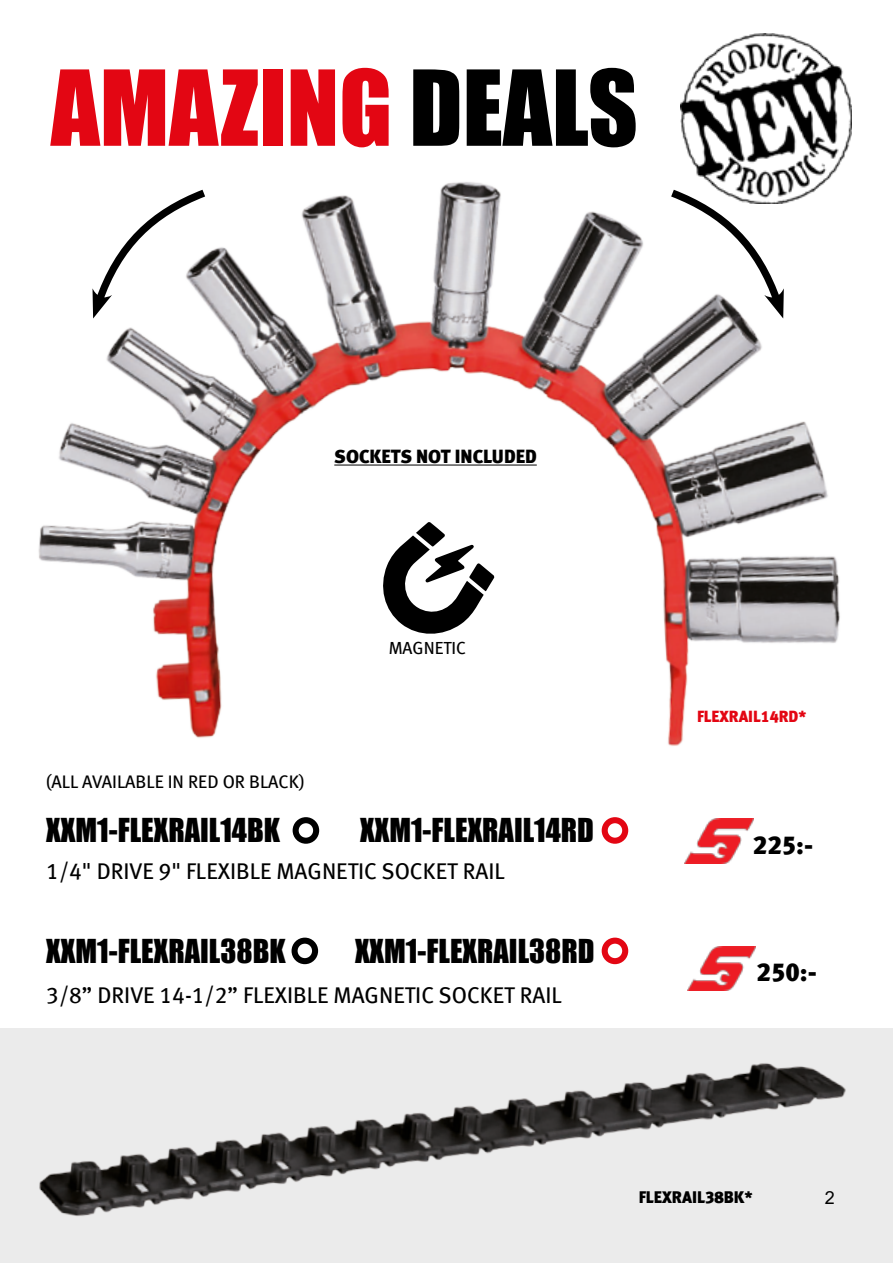
<style>
.page{position:relative;width:893px;height:1263px;background:#fff}
.page>*{position:absolute;margin:0;border:0;box-sizing:border-box;transform-origin:0 0}
.t1{font:96.6px "Impact";color:#e30613}
.t2{font:30.3px "Impact";color:#000}
.t3{font:25.8px "Meta Black LF";color:#000}
.t4{font:22.65px "Meta Book LF";color:#000}
.t5{font:18.9px "Meta Black LF";color:#000}
.t6{font:18.15px "Meta Book LF";color:#000}
.t7{font:18px "Arial";color:#000}
.t8{font:17.55px "Meta Book LF";color:#000}
.t9{font:16.65px "Meta Black LF";color:#000}
.t10{font:16.05px "Meta Black LF";color:#e30613}
.s1{color:#000}
</style>
<div class="page">
<img style="left:38px;top:182px;width:802px;height:564px">
<img style="left:681px;top:34px;width:170px;height:169px">
<hr style="left:334px;top:465px;width:203px;height:1px;background:#000">
<svg style="left:663px;top:184px;width:124px;height:134px"></svg>
<svg style="left:89px;top:184px;width:124px;height:134px"></svg>
<svg style="left:378px;top:522px;width:117px;height:115px"></svg>
<div style="left:293px;top:817px;width:26px;height:27px;border:6px solid #000;border-radius:50%"></div>
<div style="left:602px;top:817px;width:26px;height:27px;border:6px solid #e30613;border-radius:50%"></div>
<div style="left:292px;top:938px;width:26px;height:26px;border:6px solid #000;border-radius:50%"></div>
<div style="left:602px;top:938px;width:26px;height:26px;border:6px solid #e30613;border-radius:50%"></div>
<div style="left:0;top:1029px;width:893px;height:234px;background:#ebebeb"></div>
<img style="left:7px;top:1028px;width:864px;height:188px">
<img style="left:685px;top:819px;width:68px;height:44px">
<img style="left:687px;top:946px;width:68px;height:45px">
<h1 class="t1" style="left:51px;top:33px;width:589px">AMAZING <span class="s1">DEALS</span></h1>
<p class="t5" style="left:334px;top:445px;width:204px">SOCKETS NOT INCLUDED</p>
<p class="t6" style="left:46px;top:771px;width:260px">(ALL AVAILABLE IN RED OR BLACK)</p>
<p class="t8" style="left:389px;top:637px;width:79px">MAGNETIC</p>
<h2 class="t2" style="left:46px;top:807px;width:235px">XXM1-FLEXRAIL14BK</h2>
<h2 class="t2" style="left:360px;top:807px;width:235px">XXM1-FLEXRAIL14RD</h2>
<p class="t4" style="left:46px;top:858px;width:460px">1/4" DRIVE 9" FLEXIBLE MAGNETIC SOCKET RAIL</p>
<h2 class="t2" style="left:46px;top:927px;width:241px">XXM1-FLEXRAIL38BK</h2>
<h2 class="t2" style="left:355px;top:927px;width:241px">XXM1-FLEXRAIL38RD</h2>
<p class="t4" style="left:46px;top:982px;width:517px">3/8” DRIVE 14-1/2” FLEXIBLE MAGNETIC SOCKET RAIL</p>
<p class="t10" style="left:697px;top:706px;width:111px">FLEXRAIL14RD*</p>
<p class="t3" style="left:753px;top:829px;width:62px">225:-</p>
<p class="t3" style="left:757px;top:957px;width:62px">250:-</p>
<p class="t9" style="left:639px;top:1187px;width:115px">FLEXRAIL38BK*</p>
<p class="t7" style="left:825px;top:1185px;width:12px">2</p>
</div>
